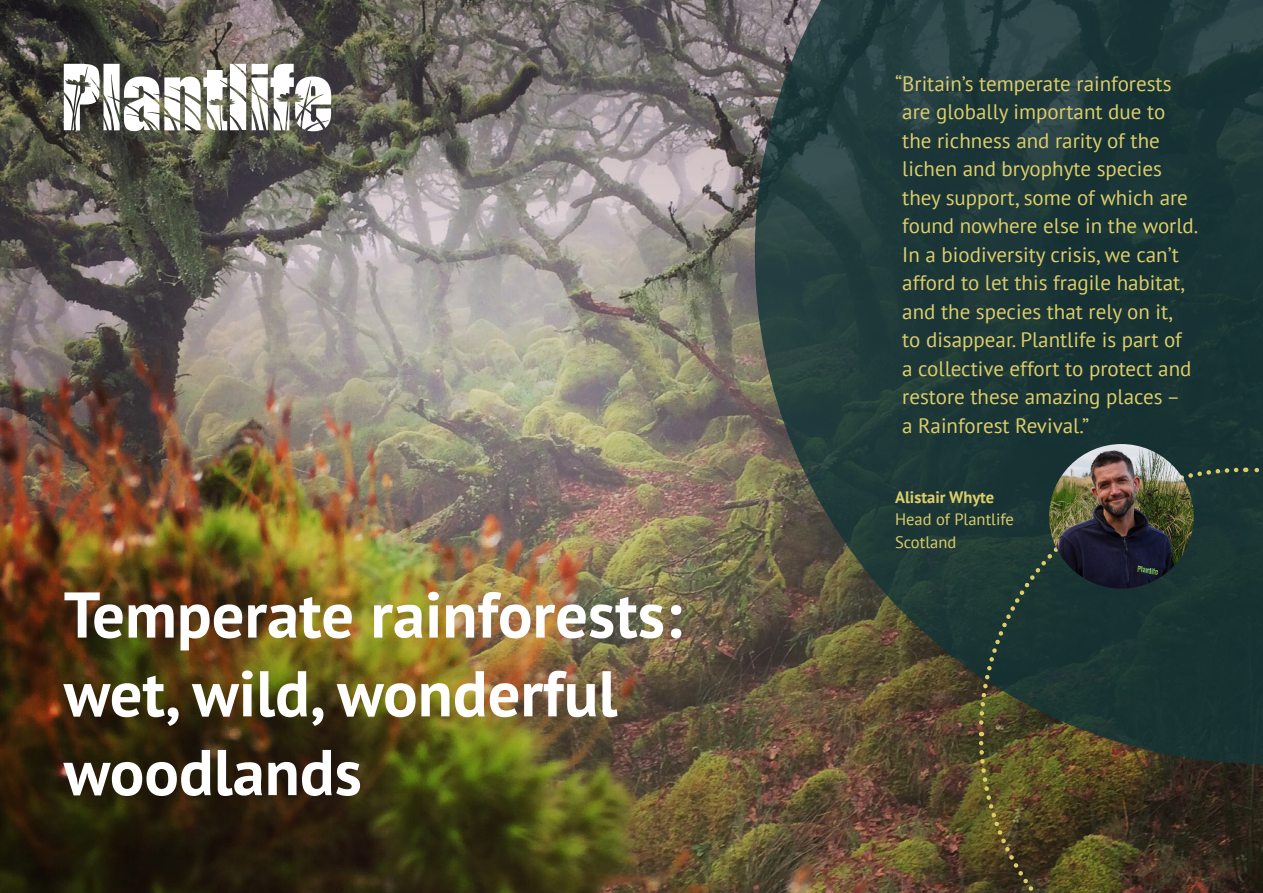
<style>
.page{position:relative;width:1263px;height:893px;background:#fff}
.page>*{position:absolute;margin:0;border:0;box-sizing:border-box;transform-origin:0 0}
.t1{font:700 64.5px/78.8px "PT Sans";color:#fff}
.t2{font:21px/28.5px "PT Sans";color:#dcce6a}
.t3{font:16.5px/22.5px "PT Sans";color:#dcce6a}
.s1{font-weight:700}
</style>
<div class="page">
<img style="left:0;top:431px;width:976px;height:462px">
<img style="left:0;top:0;width:755px;height:431px">
<svg style="left:755px;top:0;width:508px;height:764px;background:#2b3e3b"></svg>
<svg style="left:976px;top:465px;width:287px;height:428px;background:#2d382b"></svg>
<img style="left:1049px;top:444px;width:145px;height:145px;border-radius:72px">
<svg style="left:64px;top:64px;width:267px;height:67px"></svg>
<p class="t1" style="left:64px;top:574px;width:620px">Temperate rainforests: wet, wild, wonderful woodlands</p>
<p class="t2" style="left:902px;top:69px;width:297px;text-indent:-7px">“Britain’s temperate rainforests are globally important due to the richness and rarity of the lichen and bryophyte species they support, some of which are found nowhere else in the world.<br>In a biodiversity crisis, we can’t afford to let this fragile habitat, and the species that rely on it,<br>to disappear. Plantlife is part of<br>a collective effort to protect and restore these amazing places –<br>a Rainforest Revival.”</p>
<p class="t3" style="left:895px;top:485px;width:120px"><span class="s1">Alistair Whyte<br></span>Head of Plantlife<br>Scotland</p>
</div>
